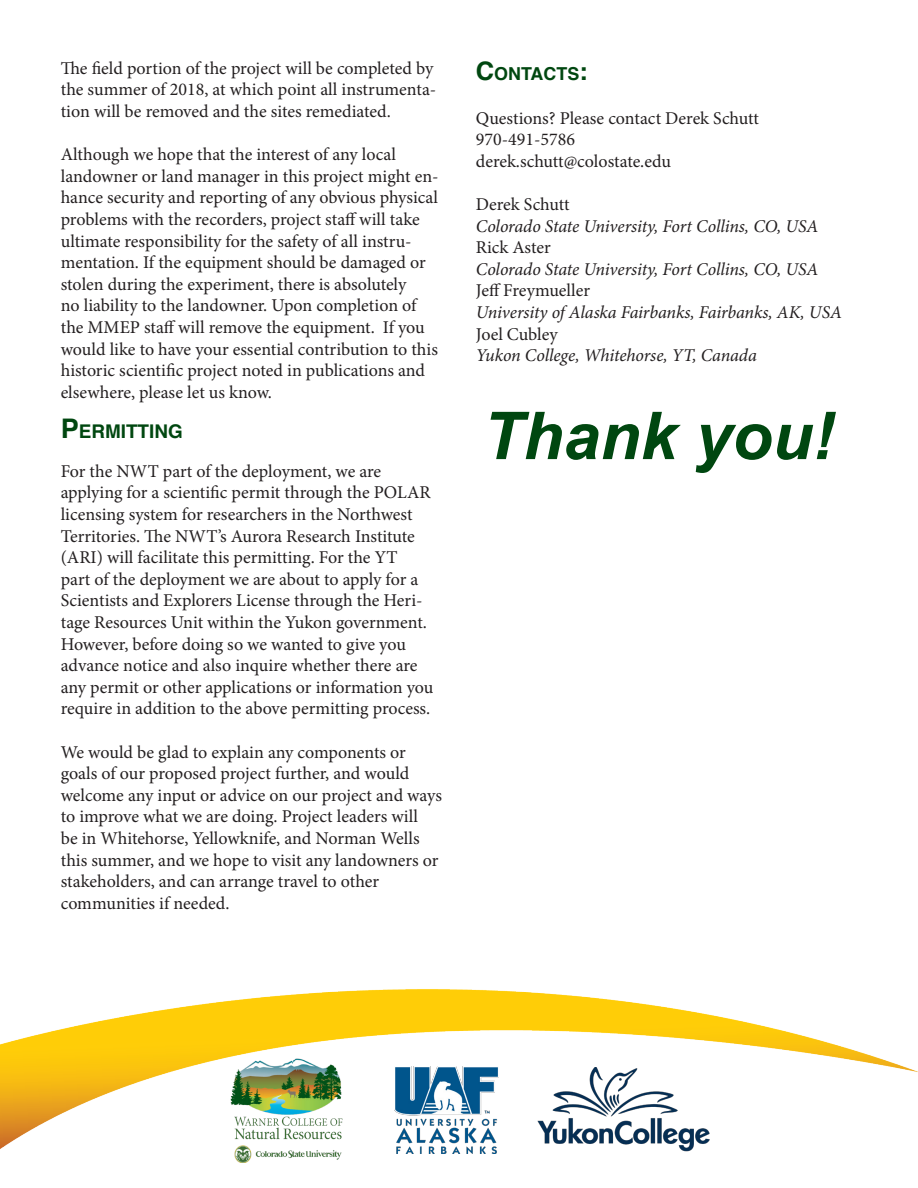
<style>
.page{position:relative;width:918px;height:1188px;background:#fff}
.page>*{position:absolute;margin:0;border:0;box-sizing:border-box;transform-origin:0 0}
.t1{font:italic 700 66px "Arial";color:#004710}
.Headings{font:700 18.9px "Helvetica";color:#004710}
.t2{font:18px/21.6px "Minion Pro";letter-spacing:-.005em;color:#231f20}
.t3{font:italic 18px "Minion Pro";letter-spacing:-.01em;color:#231f20}
.Headings-2{font:700 17.85px "Helvetica";color:#004710}
.s1{font-size:27px}
.s2{font-size:25.5px}
</style>
<div class="page">
<img style="left:0;top:989px;width:918px;height:174px">
<img style="left:229px;top:1057px;width:114px;height:105px">
<img style="left:395px;top:1067px;width:104px;height:87px">
<img style="left:537px;top:1067px;width:173px;height:84px">
<p class="t2" style="left:61px;top:57px;width:377px">The field portion of the project will be completed by the summer of 2018, at which point all instrumenta&shy;tion will be removed and the sites remediated.</p>
<p class="t2" style="left:61px;top:144px;width:379px">Although we hope that the interest of any local landowner or land manager in this project might en&shy;hance security and reporting of any obvious physical problems with the recorders, project staff will take ultimate responsibility for the safety of all instru&shy;mentation. If the equipment should be damaged or stolen during the experiment, there is absolutely<br>no liability to the landowner. Upon completion of the MMEP staff will remove the equipment. If you would like to have your essential contribution to this historic scientific project noted in publications and elsewhere, please let us know.</p>
<p class="Headings" style="left:61px;top:416px;width:123px"><span class="s1">P</span>ERMITTING</p>
<p class="t2" style="left:61px;top:460px;width:374px">For the NWT part of the deployment, we are applying for a scientific permit through the POLAR licensing system for researchers in the Northwest Territories. The NWT’s Aurora Research Institute (ARI) will facilitate this permitting. For the YT<br>part of the deployment we are about to apply for a Scientists and Explorers License through the Heri&shy;tage Resources Unit within the Yukon government.<br>However, before doing so we wanted to give you advance notice and also inquire whether there are any permit or other applications or information you require in addition to the above permitting process.</p>
<p class="t2" style="left:61px;top:741px;width:383px">We would be glad to explain any components or goals of our proposed project further, and would welcome any input or advice on our project and ways to improve what we are doing. Project leaders will<br>be in Whitehorse, Yellowknife, and Norman Wells this summer, and we hope to visit any landowners or stakeholders, and can arrange travel to other communities if needed.</p>
<p class="Headings-2" style="left:476px;top:59px;width:113px"><span class="s2">C</span>ONTACTS<span class="s2">:</span></p>
<p class="t2" style="left:476px;top:107px;width:285px">Questions? Please contact Derek Schutt</p>
<p class="t2" style="left:476px;top:129px;width:101px">970-491-5786</p>
<p class="t2" style="left:476px;top:150px;width:197px">derek.schutt@colostate.edu</p>
<p class="t2" style="left:476px;top:193px;width:95px">Derek Schutt</p>
<p class="t3" style="left:476px;top:213px;width:344px">Colorado State University, Fort Collins, CO, USA</p>
<p class="t2" style="left:476px;top:237px;width:76px">Rick Aster</p>
<p class="t3" style="left:476px;top:257px;width:344px">Colorado State University, Fort Collins, CO, USA</p>
<p class="t2" style="left:476px;top:280px;width:116px">Jeff Freymueller</p>
<p class="t3" style="left:476px;top:300px;width:368px">University of Alaska Fairbanks, Fairbanks, AK, USA</p>
<p class="t2" style="left:476px;top:323px;width:83px">Joel Cubley</p>
<p class="t3" style="left:476px;top:343px;width:282px">Yukon College, Whitehorse, YT, Canada</p>
<p class="t1" style="left:483px;top:392px;width:354px">Thank you!</p>
</div>
